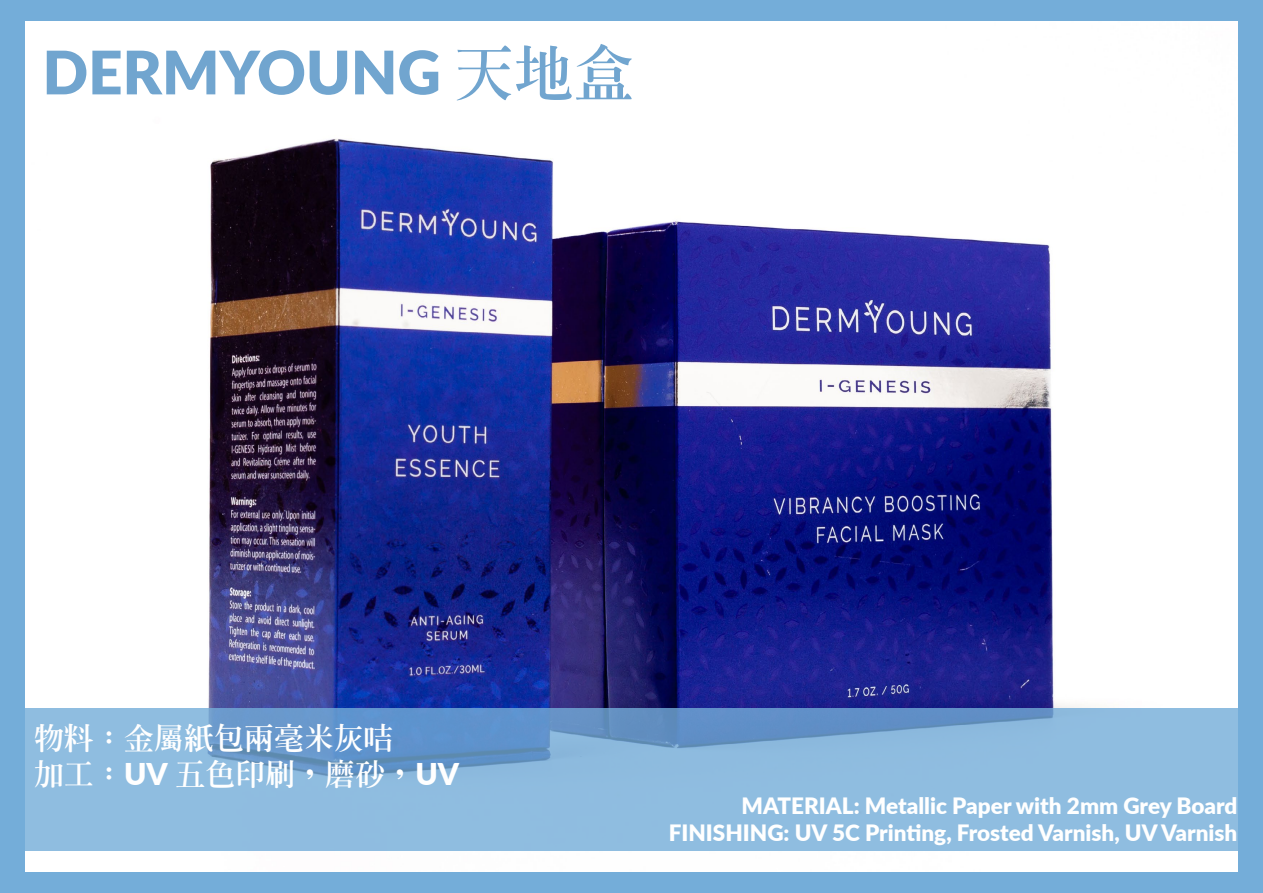
<style>
.page{position:relative;width:1263px;height:893px;background:#74add9}
.page>*{position:absolute;margin:0;border:0;box-sizing:border-box;transform-origin:0 0}
.t1{font:900 60px "Lato";color:#71a5cf}
.t2{font:30px/36px "Inn Ming Extra";color:#fff}
.t3{font:900 22.5px/27px "Lato";color:#fff;text-align:right}
.s1{font-family:"Inn Ming Extra";font-weight:400}
.s2{font-family:"Lato";font-weight:900}
</style>
<div class="page">
<img style="left:26px;top:22px;width:1211px;height:849px">
<svg style="left:25px;top:708px;width:1213px;height:142px;background:#85b4da"></svg>
<h1 class="t1" style="left:43px;top:27px;width:594px">DERMYOUNG <span class="s1">天地盒</span></h1>
<h2 class="t2" style="left:34px;top:720px;width:427px">物料：金屬紙包兩毫米灰咭<br>加工：<span class="s2">UV</span> 五色印刷，磨砂，<span class="s2">UV</span></h2>
<p class="t3" style="left:669px;top:791px;width:570px">MATERIAL: Metallic Paper with 2mm Grey Board<br>FINISHING: UV 5C Printing, Frosted Varnish, UV Varnish</p>
</div>
